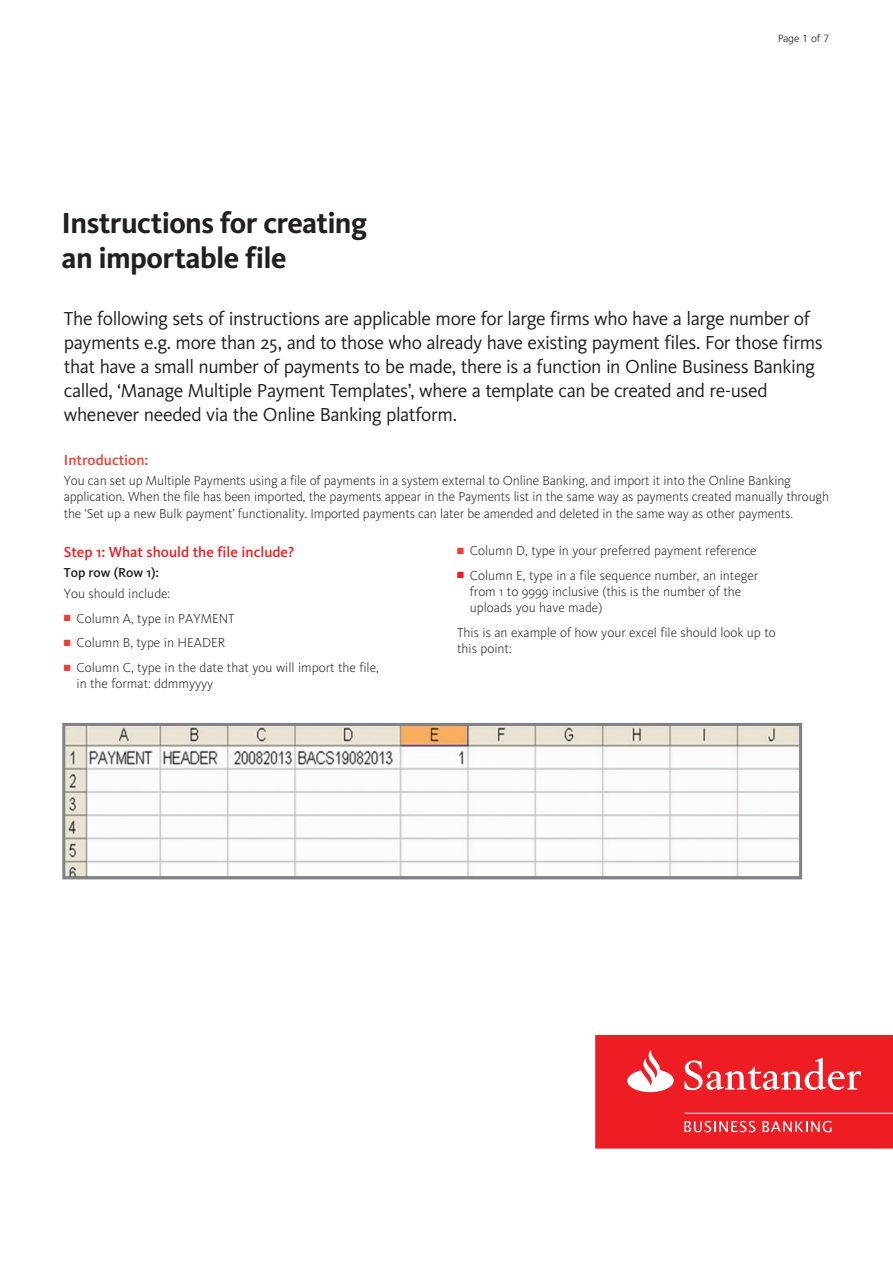
<style>
.page{position:relative;width:893px;height:1263px;background:#fff}
.page>*{position:absolute;margin:0;border:0;box-sizing:border-box;transform-origin:0 0}
.t1{font:700 30px/34.5px "Kievit OT";letter-spacing:-.02em;color:#231f20}
.t2{font:19.5px/24px "Kievit OT";letter-spacing:-.025em;color:#231f20}
.t3{font:500 15px "Kievit OT";color:#ee1d23}
.t4{font:500 15px "Kievit OT";color:#ee3e34}
.t5{font:300 13.5px/16.2px "Kievit OT";letter-spacing:-.01em;color:#231f20}
.t6{font:500 13.5px "Kievit OT";color:#231f20}
.t7{font:300 10.5px "Frutiger";letter-spacing:-.01em;color:#231f20}
.s1{color:#ee3e34}
.s2{color:#ee1d23}
</style>
<div class="page">
<img style="left:66px;top:727px;width:732px;height:148px">
<div style="left:62px;top:723px;width:740px;height:156px;border:3px solid #808285"></div>
<div style="left:595px;top:1035px;width:298px;height:113px;background:#ee1d23"></div>
<svg style="left:684px;top:1121px;width:71px;height:11px"></svg>
<svg style="left:763px;top:1121px;width:68px;height:11px"></svg>
<hr style="left:684px;top:1113px;width:209px;height:1px;background:#fff">
<svg style="left:627px;top:1050px;width:47px;height:42px"></svg>
<svg style="left:685px;top:1058px;width:176px;height:32px"></svg>
<p class="t7" style="left:778px;top:32px;width:53px">Page 1 of 7</p>
<h1 class="t1" style="left:62px;top:206px;width:307px">Instructions for creating an importable file</h1>
<p class="t2" style="left:64px;top:307px;width:760px">The following sets of instructions are applicable more for large firms who have a large number of payments e.g. more than 25, and to those who already have existing payment files. For those firms that have a small number of payments to be made, there is a function in Online Business Banking called, ‘Manage Multiple Payment Templates’, where a template can be created and re-used whenever needed via the Online Banking platform.</p>
<p class="t4" style="left:64px;top:451px;width:86px">Introduction:</p>
<p class="t5" style="left:64px;top:473px;width:767px">You can set up Multiple Payments using a file of payments in a system external to Online Banking, and import it into the Online Banking application. When the file has been imported, the payments appear in the Payments list in the same way as payments created manually through the ‘Set up a new Bulk payment’ functionality. Imported payments can later be amended and deleted in the same way as other payments.</p>
<p class="t3" style="left:64px;top:543px;width:232px">Step 1: What should the file include?</p>
<p class="t6" style="left:64px;top:565px;width:97px">Top row (Row 1):</p>
<p class="t5" style="left:64px;top:585px;width:108px">You should include:</p>
<p class="t5" style="left:64px;top:610px;width:172px"><span class="s1">■</span> Column A, type in PAYMENT</p>
<p class="t5" style="left:64px;top:635px;width:163px"><span class="s1">■</span> Column B, type in HEADER</p>
<p class="t5" style="left:77px;top:660px;width:304px;text-indent:-13px"><span class="s1">■</span> Column C, type in the date that you will import the file, in the format: ddmmyyyy</p>
<p class="t5" style="left:457px;top:543px;width:301px"><span class="s1">■</span> Column D, type in your preferred payment reference</p>
<p class="t5" style="left:470px;top:567px;width:290px;text-indent:-13px"><span class="s2">■</span> Column E, type in a file sequence number, an integer from 1 to 9999 inclusive (this is the number of the uploads you have made)</p>
<p class="t5" style="left:457px;top:624px;width:320px">This is an example of how your excel file should look up to this point:</p>
</div>
